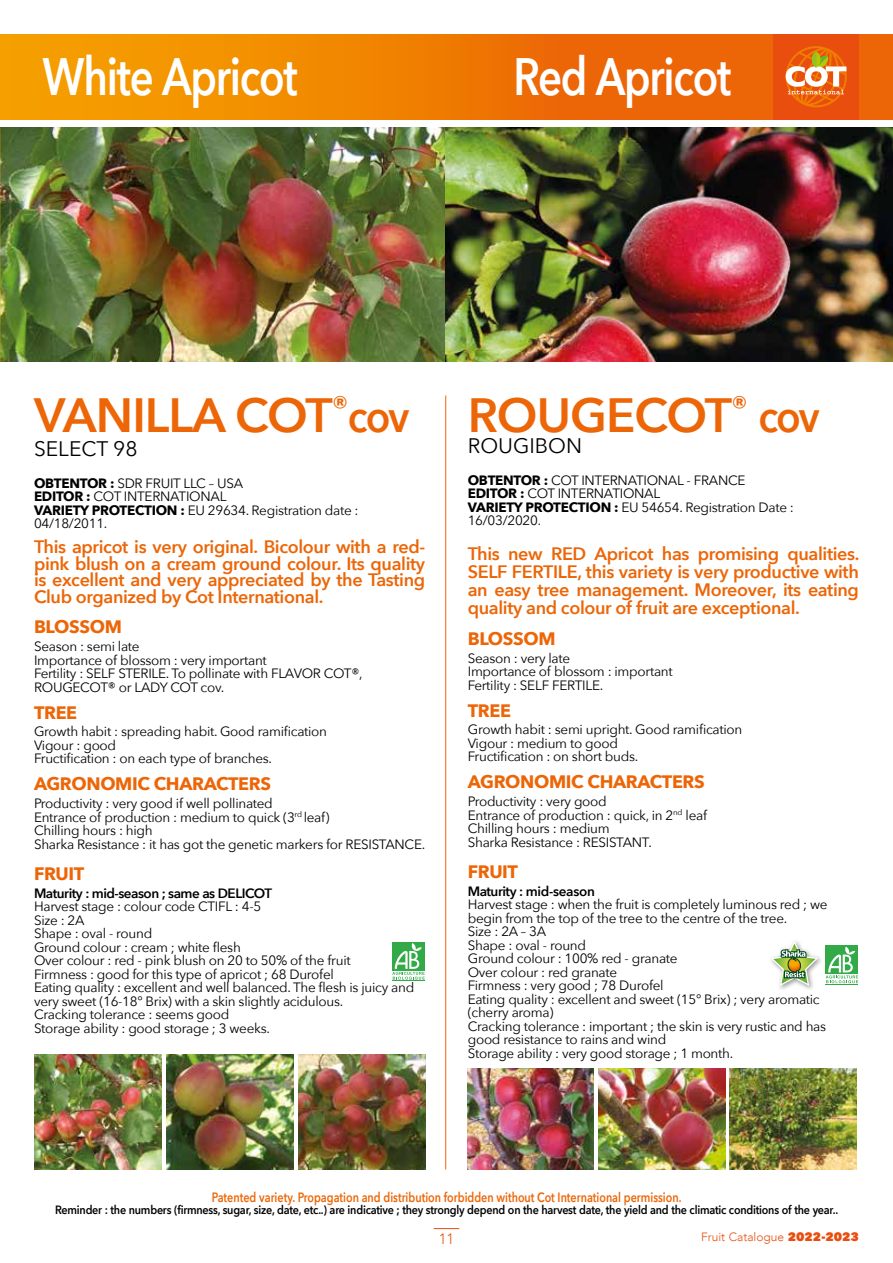
<style>
.page{position:relative;width:893px;height:1263px;background:#fff}
.page>*{position:absolute;margin:0;border:0;box-sizing:border-box;transform-origin:0 0}
.t1{font:600 52.5px "Avenir Next";letter-spacing:-.03em;color:#fff;scale:.8 1}
.t2{font:600 48px "Avenir Next";letter-spacing:-.02em;color:#ec6608}
.t3{font:21px "Avenir Next";color:#000}
.t4{font:600 18px/16.5px "Avenir Next";letter-spacing:-.02em;color:#ec6608;text-align:justify}
.t5{font:700 18px "Avenir Next";letter-spacing:-.02em;color:#ec6608}
.t6{font:300 15px "Avenir";color:#e94e0f}
.t7{font:13.5px/13.5px "Avenir Next";letter-spacing:-.02em;color:#000}
.t8{font:600 13.5px "Avenir Next";color:#ec6608;scale:.8 1}
.t9{font:600 13.5px "Avenir Next";letter-spacing:-.035em;color:#000}
.t10{font:600 12px "Avenir Next";letter-spacing:-.02em;color:#000;scale:.9 1}
.t11{font:300 12px "Avenir";color:#e94e0f}
.s1{font-size:45px}
.s2{font-weight:700}
.s3{font-family:"Avenir Next";font-weight:800}
</style>
<div class="page">
<svg style="left:0;top:34px;width:893px;height:85px;background:#ef7e02"></svg>
<svg style="left:434px;top:1228px;width:25px;height:1px"></svg>
<div style="left:774px;top:34px;width:85px;height:85px;background:#e94e0f"></div>
<svg style="left:785px;top:46px;width:62px;height:62px"></svg>
<hr style="left:445px;top:395px;width:1px;height:774px;background:#ec6608">
<img style="left:166px;top:1054px;width:128px;height:115px">
<img style="left:298px;top:1054px;width:128px;height:115px">
<img style="left:34px;top:1054px;width:128px;height:115px">
<img style="left:1px;top:128px;width:444px;height:233px">
<img style="left:598px;top:1068px;width:127px;height:101px">
<img style="left:730px;top:1068px;width:127px;height:101px">
<img style="left:467px;top:1068px;width:127px;height:101px">
<img style="left:445px;top:128px;width:448px;height:233px">
<hr style="left:392px;top:980px;width:33px;height:1px;background:#31aa47">
<div style="left:392px;top:942px;width:32px;height:28px;background:#31aa47"></div>
<svg style="left:392px;top:943px;width:33px;height:37px"></svg>
<svg style="left:825px;top:945px;width:34px;height:40px"></svg>
<hr style="left:826px;top:984px;width:32px;height:1px;background:#31aa47">
<div style="left:826px;top:945px;width:32px;height:29px;background:#31aa47"></div>
<svg style="left:826px;top:947px;width:32px;height:36px"></svg>
<div style="left:771px;top:941px;width:53px;height:51px;background:#000;opacity:.4"></div>
<svg style="left:771px;top:941px;width:47px;height:45px"></svg>
<img style="left:0;top:128px;width:1px;height:233px">
<h1 class="t1" style="left:43px;top:32px;width:320px">White Apricot</h1>
<h1 class="t1" style="left:513px;top:32px;width:274px">Red Apricot</h1>
<h2 class="t2" style="left:34px;top:374px;width:377px">VANILLA COT<sup>®</sup><span class="s1">cov</span></h2>
<h3 class="t3" style="left:34px;top:431px;width:105px">SELECT 98</h3>
<p class="t7" style="left:34px;top:476px;width:326px"><span class="s2">OBTENTOR :</span> SDR FRUIT LLC – USA<br><span class="s2">EDITOR :</span> COT INTERNATIONAL<br><span class="s2">VARIETY PROTECTION :</span> EU 29634. Registration date :<br>04/18/2011.</p>
<h3 class="t4" style="left:34px;top:538px;width:393px">This apricot is very original. Bicolour with a red&shy;pink blush on a cream ground colour. Its quality is excellent and very appreciated by the Tasting Club organized by Cot International.</h3>
<h3 class="t5" style="left:34px;top:611px;width:89px">BLOSSOM</h3>
<p class="t7" style="left:34px;top:639px;width:330px">Season : semi late<br>Importance of blossom : very important<br>Fertility : SELF STERILE. To pollinate with FLAVOR COT®, ROUGECOT® or LADY COT cov.</p>
<h3 class="t5" style="left:34px;top:697px;width:45px">TREE</h3>
<p class="t7" style="left:34px;top:724px;width:295px">Growth habit : spreading habit. Good ramification<br>Vigour : good<br>Fructification : on each type of branches.</p>
<h3 class="t5" style="left:34px;top:768px;width:239px">AGRONOMIC CHARACTERS</h3>
<p class="t7" style="left:34px;top:796px;width:393px">Productivity : very good if well pollinated<br>Entrance of production : medium to quick (3<sup>rd</sup> leaf)<br>Chilling hours : high<br>Sharka Resistance : it has got the genetic markers for RESISTANCE.</p>
<h3 class="t5" style="left:34px;top:858px;width:52px">FRUIT</h3>
<p class="t9" style="left:34px;top:881px;width:240px">Maturity : mid-season ; same as DELICOT</p>
<p class="t7" style="left:34px;top:899px;width:382px">Harvest stage : colour code CTIFL : 4-5<br>Size : 2A<br>Shape : oval - round<br>Ground colour : cream ; white flesh<br>Over colour : red - pink blush on 20 to 50% of the fruit<br>Firmness : good for this type of apricot ; 68 Durofel<br>Eating quality : excellent and well balanced. The flesh is juicy and very sweet (16-18° Brix) with a skin slightly acidulous.<br>Cracking tolerance : seems good<br>Storage ability : good storage ; 3 weeks.</p>
<h2 class="t2" style="left:468px;top:374px;width:353px">ROUGECOT<sup>®</sup> <span class="s1">cov</span></h2>
<h3 class="t3" style="left:468px;top:428px;width:116px">ROUGIBON</h3>
<p class="t7" style="left:468px;top:473px;width:328px"><span class="s2">OBTENTOR :</span> COT INTERNATIONAL - FRANCE<br><span class="s2">EDITOR :</span> COT INTERNATIONAL<br><span class="s2">VARIETY PROTECTION :</span> EU 54654. Registration Date :<br>16/03/2020.</p>
<h3 class="t4" style="left:468px;top:544px;width:393px;line-height:18px">This new RED Apricot has promising qualities.<br>SELF FERTILE, this variety is very productive with an easy tree management. Moreover, its eating quality and colour of fruit are exceptional.</h3>
<h3 class="t5" style="left:468px;top:623px;width:89px">BLOSSOM</h3>
<p class="t7" style="left:468px;top:650px;width:207px">Season : very late<br>Importance of blossom : important<br>Fertility : SELF FERTILE.</p>
<h3 class="t5" style="left:468px;top:695px;width:45px">TREE</h3>
<p class="t7" style="left:468px;top:722px;width:276px">Growth habit : semi upright. Good ramification<br>Vigour : medium to good<br>Fructification : on short buds.</p>
<h3 class="t5" style="left:468px;top:766px;width:239px">AGRONOMIC CHARACTERS</h3>
<p class="t7" style="left:468px;top:794px;width:241px">Productivity : very good<br>Entrance of production : quick, in 2<sup>nd</sup> leaf<br>Chilling hours : medium<br>Sharka Resistance : RESISTANT.</p>
<h3 class="t5" style="left:468px;top:856px;width:52px">FRUIT</h3>
<p class="t9" style="left:468px;top:879px;width:129px">Maturity : mid-season</p>
<p class="t7" style="left:468px;top:897px;width:361px">Harvest stage : when the fruit is completely luminous red ; we begin from the top of the tree to the centre of the tree.<br>Size : 2A – 3A<br>Shape : oval - round<br>Ground colour : 100% red - granate<br>Over colour : red granate<br>Firmness : very good ; 78 Durofel<br>Eating quality : excellent and sweet (15° Brix) ; very aromatic (cherry aroma)<br>Cracking tolerance : important ; the skin is very rustic and has good resistance to rains and wind<br>Storage ability : very good storage ; 1 month.</p>
<p class="t8" style="left:212px;top:1186px;width:589px">Patented variety. Propagation and distribution forbidden without Cot International permission.</p>
<p class="t10" style="left:55px;top:1199px;width:872px">Reminder : the numbers (firmness, sugar, size, date, etc..) are indicative ; they strongly depend on the harvest date, the yield and the climatic conditions of the year..</p>
<p class="t6" style="left:439px;top:1230px;width:17px">11</p>
<p class="t11" style="left:701px;top:1230px;width:159px">Fruit Catalogue <span class="s3">2022-2023</span></p>
</div>
